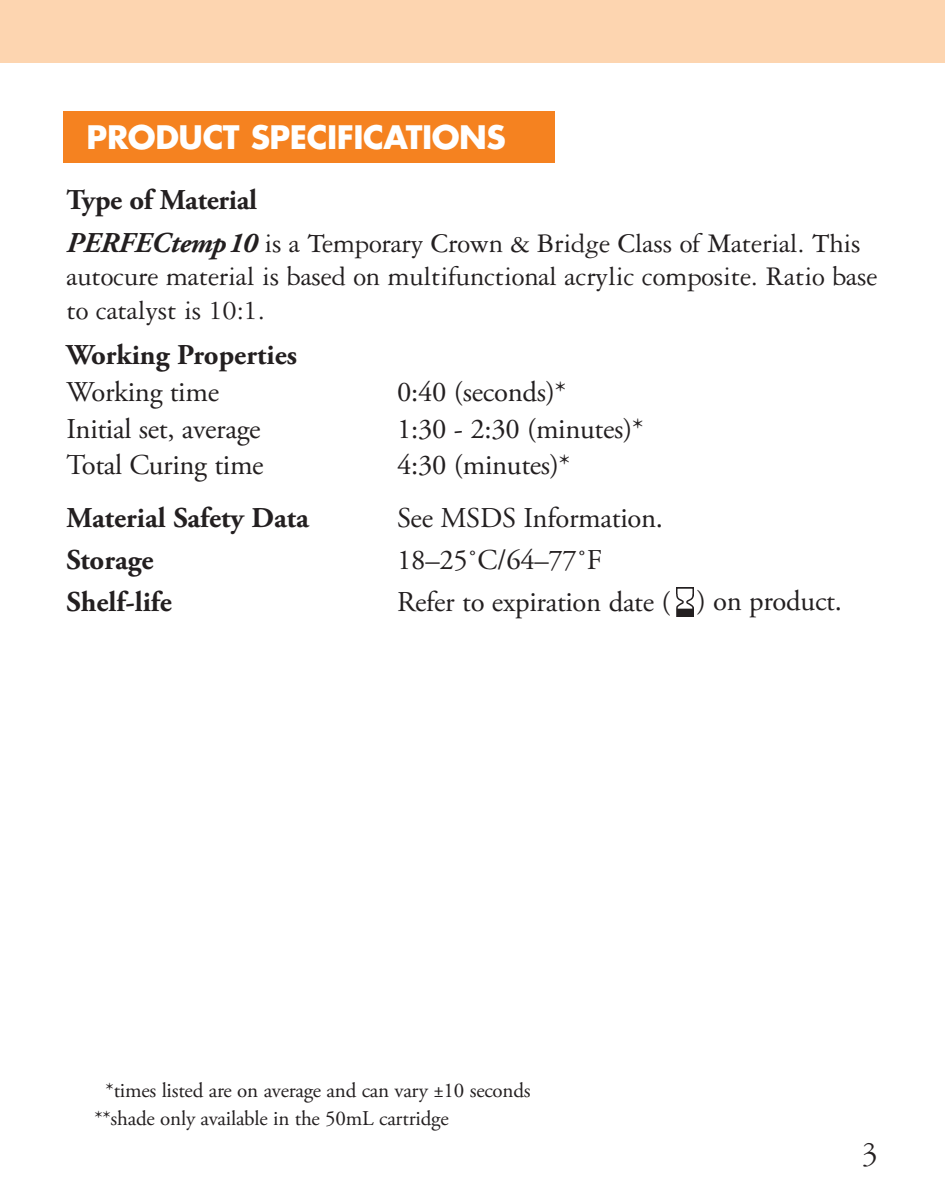
<style>
.page{position:relative;width:945px;height:1197px;background:#fff}
.page>*{position:absolute;margin:0;border:0;box-sizing:border-box;transform-origin:0 0}
.t1{font:35px "Garamond Three";color:#231f20}
.t2{font:700 31.5px "Futura";letter-spacing:-.015em;color:#fff}
.Body{font:28.7px "Adobe Garamond Pro";letter-spacing:-.01em;color:#231f20}
.t3{font:28.7px/33.2px "Garamond Three";letter-spacing:-.01em;color:#231f20}
.Body-2{font:700 28.7px "Adobe Garamond Pro";color:#231f20}
.t4{font:21px "Adobe Garamond Pro";letter-spacing:-.01em;color:#231f20}
.s1{font-family:"Adobe Garamond Pro";font-weight:700;font-style:italic}
</style>
<div class="page">
<div style="left:63px;top:111px;width:492px;height:52px;background:#f58220"></div>
<div style="left:0;top:0;width:945px;height:63px;background:#fdd5b0"></div>
<img style="left:676px;top:587px;width:18px;height:29px">
<p class="t2" style="left:87px;top:116px;width:421px">PRODUCT SPECIFICATIONS</p>
<p class="Body-2" style="left:66px;top:183px;width:192px">Type of Material</p>
<p class="t3" style="left:66px;top:227px;width:813px"><span class="s1">PERFECtemp10</span> is a Temporary Crown &amp; Bridge Class of Material. This autocure material is based on multifunctional acrylic composite. Ratio base to catalyst is 10:1.</p>
<p class="Body-2" style="left:66px;top:338px;width:232px">Working Properties</p>
<p class="Body" style="left:66px;top:375px;width:154px">Working time</p>
<p class="Body" style="left:397px;top:375px;width:170px">0:40 (seconds)*</p>
<p class="Body" style="left:66px;top:411px;width:196px">Initial set, average</p>
<p class="Body" style="left:397px;top:411px;width:248px">1:30 - 2:30 (minutes)*</p>
<p class="Body" style="left:66px;top:448px;width:199px">Total Curing time</p>
<p class="Body" style="left:397px;top:448px;width:174px">4:30 (minutes)*</p>
<p class="Body-2" style="left:66px;top:501px;width:244px">Material Safety Data</p>
<p class="Body" style="left:397px;top:501px;width:267px">See MSDS Information.</p>
<p class="Body-2" style="left:66px;top:543px;width:89px">Storage</p>
<p class="Body" style="left:397px;top:543px;width:206px">18–25˚C/64–77˚F</p>
<p class="Body-2" style="left:66px;top:585px;width:107px">Shelf-life</p>
<p class="Body" style="left:397px;top:585px;width:275px">Refer to expiration date (</p>
<p class="Body" style="left:697px;top:584px;width:147px">) on product.</p>
<p class="t4" style="left:106px;top:1077px;width:427px">*times listed are on average and can vary ±10 seconds</p>
<p class="t4" style="left:94px;top:1105px;width:356px">**shade only available in the 50mL cartridge</p>
<p class="t1" style="left:861px;top:1134px;width:19px">3</p>
</div>
